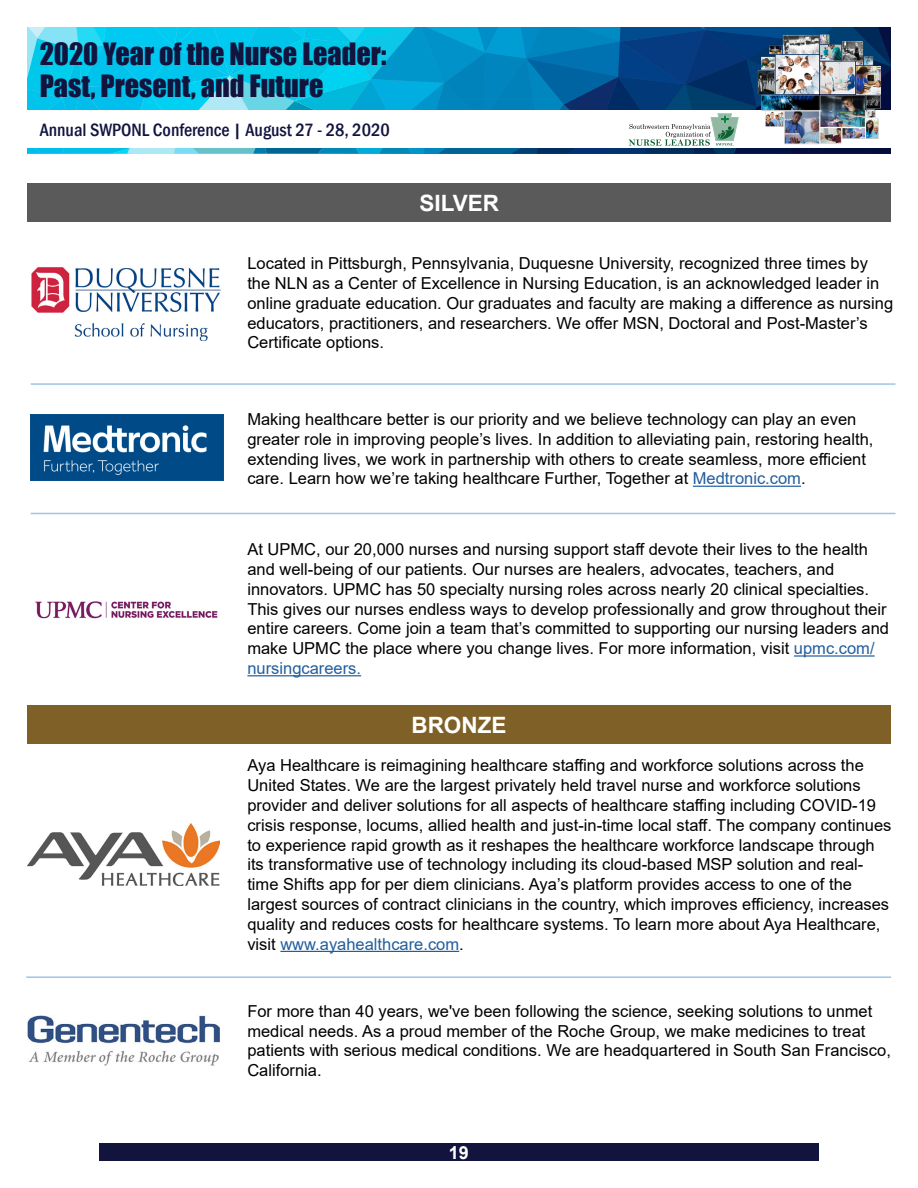
<style>
.page{position:relative;width:918px;height:1188px;background:#fff}
.page>*{position:absolute;margin:0;border:0;box-sizing:border-box;transform-origin:0 0}
.t1{font:28.2px/32.4px "Impact";color:#12143e}
.t2{font:700 22.5px "Arial";color:#fff}
.t3{font:500 condensed 18.3px "Franklin Gothic";color:#12143e}
.t4{font:700 18px "Arial";color:#fff}
.t5{font:16.5px/19.8px "Arial";color:#000}
.s1{color:#215e9e}
</style>
<div class="page">
<svg style="left:27px;top:27px;width:864px;height:127px"></svg>
<img style="left:755px;top:31px;width:130px;height:116px">
<div style="left:99px;top:1144px;width:720px;height:17px;background:#12143d"></div>
<div style="left:27px;top:184px;width:864px;height:38px;background:#5a5a5a"></div>
<hr style="left:31px;top:383px;width:865px;height:2px;background:#9ec4e5">
<img style="left:31px;top:267px;width:190px;height:74px">
<hr style="left:693px;top:486px;width:108px;height:1px;background:#215e9e">
<img style="left:31px;top:415px;width:193px;height:66px">
<hr style="left:31px;top:513px;width:865px;height:1px;background:#9ec4e5">
<hr style="left:794px;top:655px;width:81px;height:2px;background:#215e9e">
<hr style="left:247px;top:675px;width:114px;height:1px;background:#215e9e">
<img style="left:35px;top:601px;width:183px;height:18px">
<div style="left:28px;top:705px;width:863px;height:39px;background:#7f6127"></div>
<hr style="left:280px;top:951px;width:179px;height:1px;background:#215e9e">
<img style="left:27px;top:823px;width:193px;height:63px">
<hr style="left:26px;top:976px;width:865px;height:2px;background:#9ec4e5">
<img style="left:27px;top:1015px;width:192px;height:51px">
<h1 class="t1" style="left:40px;top:37px;width:348px">2020 Year of the Nurse Leader:<br>Past, Present, and Future</h1>
<p class="t3" style="left:40px;top:118px;width:352px">Annual SWPONL Conference | August 27 - 28, 2020</p>
<h2 class="t2" style="left:420px;top:187px;width:81px">SILVER</h2>
<p class="t5" style="left:247px;top:253px;width:647px">Located in Pittsburgh, Pennsylvania, Duquesne University, recognized three times by the NLN as a Center of Excellence in Nursing Education, is an acknowledged leader in online graduate education. Our graduates and faculty are making a difference as nursing educators, practitioners, and researchers. We offer MSN, Doctoral and Post-Master’s Certificate options.</p>
<p class="t5" style="left:247px;top:409px;width:628px">Making healthcare better is our priority and we believe technology can play an even greater role in improving people’s lives. In addition to alleviating pain, restoring health, extending lives, we work in partnership with others to create seamless, more efficient care. Learn how we’re taking healthcare Further, Together at <span class="s1">Medtronic.com</span>.</p>
<p class="t5" style="left:247px;top:539px;width:643px">At UPMC, our 20,000 nurses and nursing support staff devote their lives to the health and well-being of our patients. Our nurses are healers, advocates, teachers, and innovators. UPMC has 50 specialty nursing roles across nearly 20 clinical specialties.<br>This gives our nurses endless ways to develop professionally and grow throughout their entire careers. Come join a team that’s committed to supporting our nursing leaders and make UPMC the place where you change lives. For more information, visit <span class="s1">upmc.com/ nursingcareers.</span></p>
<h2 class="t2" style="left:412px;top:709px;width:96px">BRONZE</h2>
<p class="t5" style="left:247px;top:756px;width:646px">Aya Healthcare is reimagining healthcare staffing and workforce solutions across the United States. We are the largest privately held travel nurse and workforce solutions provider and deliver solutions for all aspects of healthcare staffing including COVID-19 crisis response, locums, allied health and just-in-time local staff. The company continues to experience rapid growth as it reshapes the healthcare workforce landscape through its transformative use of technology including its cloud-based MSP solution and real&shy;time Shifts app for per diem clinicians. Aya’s platform provides access to one of the largest sources of contract clinicians in the country, which improves efficiency, increases quality and reduces costs for healthcare systems. To learn more about Aya Healthcare, visit <span class="s1">www.ayahealthcare.com</span>.</p>
<p class="t5" style="left:247px;top:1001px;width:645px">For more than 40 years, we've been following the science, seeking solutions to unmet medical needs. As a proud member of the Roche Group, we make medicines to treat patients with serious medical conditions. We are headquartered in South San Francisco, California.</p>
<p class="t4" style="left:449px;top:1140px;width:22px">19</p>
</div>
